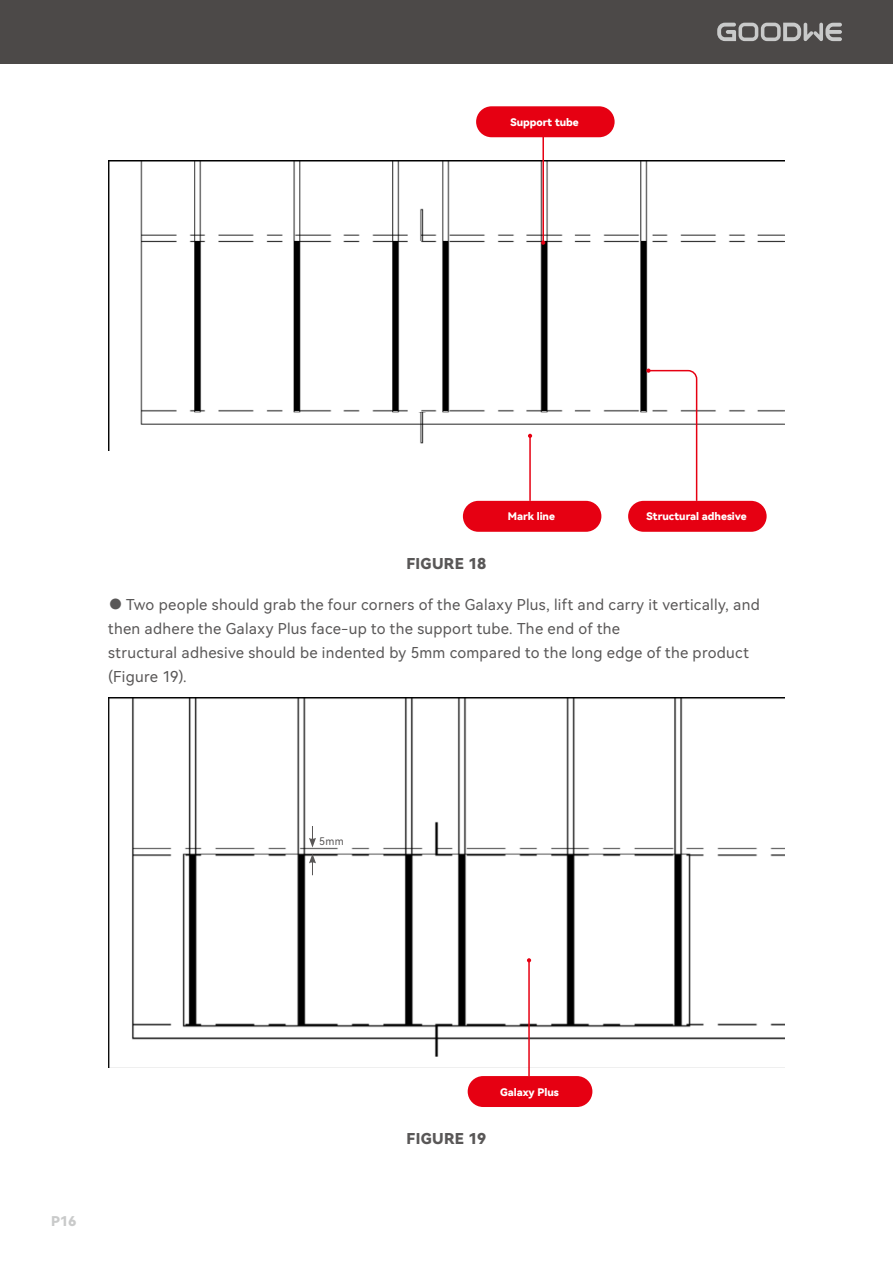
<style>
.page{position:relative;width:893px;height:1263px;background:#fff}
.page>*{position:absolute;margin:0;border:0;box-sizing:border-box;transform-origin:0 0}
.正文{font:15px "Harmony OS Sans SC";letter-spacing:.02em;color:#595757}
.正文-2{font:15px "Harmony OS Sans SC Black";letter-spacing:.02em;color:#595757}
.t1{font:13.5px "Harmony OS Sans SC Black";color:#c9caca}
.名称{font:10.5px "Harmony OS Sans SC Black";color:#fff}
.正文-3{font:10.5px "Harmony OS Sans SC";color:#595757}
</style>
<div class="page">
<div style="left:0;top:0;width:893px;height:64px;background:#4c4948"></div>
<svg style="left:717px;top:23px;width:125px;height:18px"></svg>
<img style="left:108px;top:160px;width:677px;height:291px">
<img style="left:108px;top:698px;width:677px;height:369px">
<hr style="left:542px;top:120px;width:2px;height:123px;background:#e60012">
<svg style="left:541px;top:241px;width:4px;height:4px"></svg>
<hr style="left:529px;top:436px;width:2px;height:65px;background:#e60012">
<svg style="left:528px;top:434px;width:4px;height:4px"></svg>
<div style="left:476px;top:106px;width:139px;height:31px;background:#e60012;border-radius:15px"></div>
<div style="left:463px;top:501px;width:138px;height:31px;background:#e60012;border-radius:15px"></div>
<div style="left:628px;top:501px;width:139px;height:31px;background:#e60012;border-radius:15px"></div>
<svg style="left:646px;top:369px;width:52px;height:132px"></svg>
<hr style="left:528px;top:960px;width:2px;height:116px;background:#e60012">
<svg style="left:527px;top:958px;width:4px;height:4px"></svg>
<div style="left:468px;top:1076px;width:124px;height:31px;background:#e60012;border-radius:15px"></div>
<svg style="left:309px;top:854px;width:7px;height:21px"></svg>
<svg style="left:309px;top:826px;width:7px;height:21px"></svg>
<p class="名称" style="left:510px;top:115px;width:70px">Support tube</p>
<p class="正文-2" style="left:406px;top:553px;width:81px">FIGURE 18</p>
<p class="名称" style="left:508px;top:509px;width:49px">Mark line</p>
<p class="名称" style="left:647px;top:509px;width:101px">Structural adhesive</p>
<p class="正文" style="left:108px;top:594px;width:653px">● Two people should grab the four corners of the Galaxy Plus, lift and carry it vertically, and</p>
<p class="正文" style="left:108px;top:618px;width:513px">then adhere the Galaxy Plus face-up to the support tube. The end of the</p>
<p class="正文" style="left:108px;top:642px;width:642px">structural adhesive should be indented by 5mm compared to the long edge of the product</p>
<p class="正文" style="left:108px;top:666px;width:80px">(Figure 19).</p>
<p class="正文-3" style="left:319px;top:834px;width:26px">5mm</p>
<p class="t1" style="left:51px;top:1212px;width:27px">P16</p>
<p class="正文-2" style="left:407px;top:1128px;width:81px">FIGURE 19</p>
<p class="名称" style="left:500px;top:1084px;width:60px">Galaxy Plus</p>
</div>
